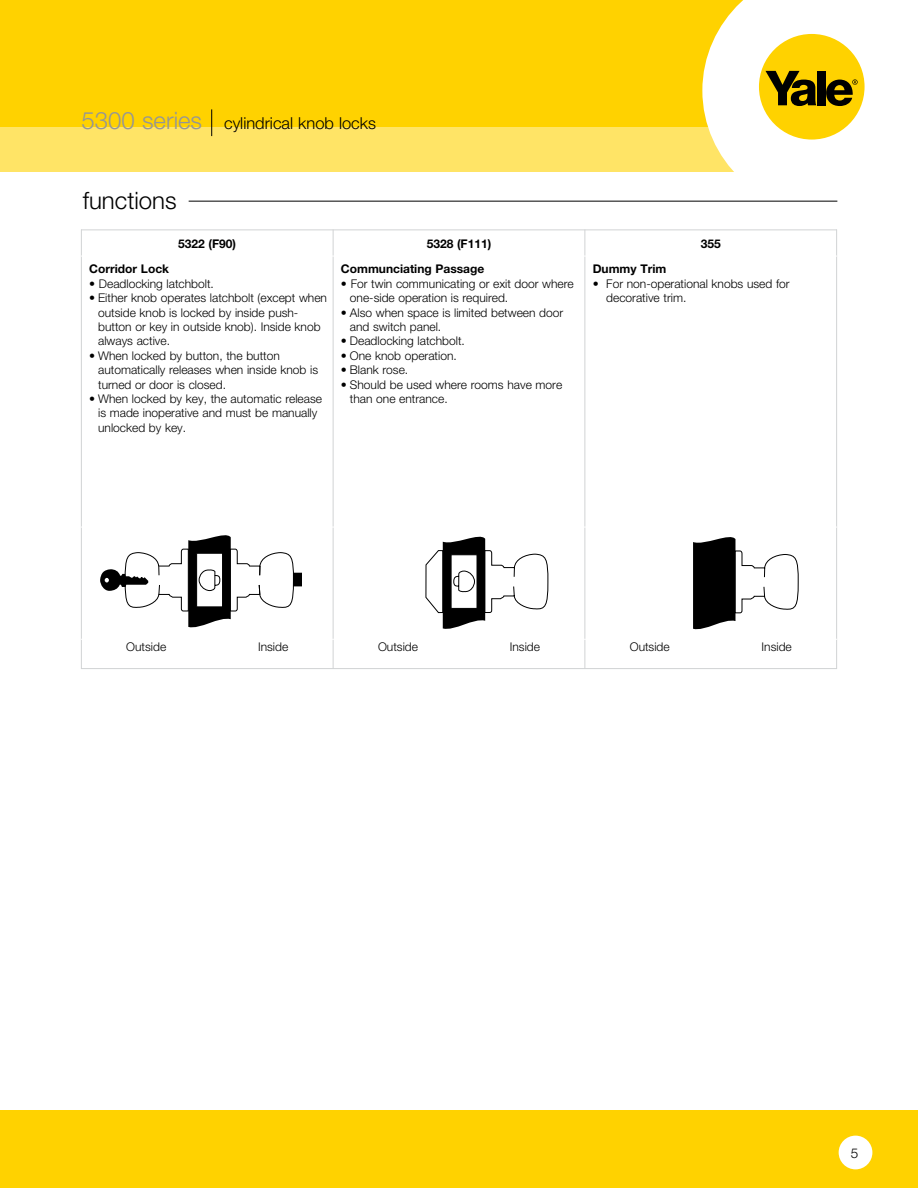
<style>
.page{position:relative;width:918px;height:1188px;background:#fff}
.page>*{position:absolute;margin:0;border:0;box-sizing:border-box;transform-origin:0 0}
.t1{font:300 24px "Helvetica Neue";color:#000}
.t2{font:300 16.5px "Helvetica Neue";color:#000}
.t3{font:300 13.5px "Helvetica Neue";color:#000}
.t4{font:300 12px/14.4px "Helvetica Neue";color:#000}
.t5{font:700 12px "Helvetica Neue";color:#000}
.s1{font-size:24px;color:#939598}
</style>
<div class="page">
<div style="left:0;top:0;width:839px;height:134px;background:#ffd200"></div>
<div style="left:0;top:127px;width:807px;height:44px;background:#ffe466"></div>
<svg style="left:702px;top:0;width:163px;height:202px;fill:#fff"></svg>
<div style="left:759px;top:34px;width:106px;height:106px;background:#ffd200;border-radius:50%"></div>
<svg style="left:765px;top:71px;width:51px;height:35px"></svg>
<div style="left:817px;top:71px;width:8px;height:34px;background:#000"></div>
<svg style="left:826px;top:79px;width:32px;height:27px"></svg>
<div style="left:0;top:1111px;width:918px;height:77px;background:#ffd200"></div>
<div style="left:839px;top:1136px;width:33px;height:33px;background:#fff;border-radius:50%"></div>
<svg style="left:211px;top:109px;width:1px;height:27px"></svg>
<hr style="left:189px;top:201px;width:648px;height:1px;background:#000">
<div style="left:293px;top:573px;width:9px;height:13px;background:#000"></div>
<svg style="left:100px;top:535px;width:194px;height:92px"></svg>
<svg style="left:425px;top:536px;width:123px;height:93px"></svg>
<svg style="left:693px;top:537px;width:105px;height:93px"></svg>
<hr style="left:81px;top:230px;width:1px;height:439px;background:#d1d3d4">
<hr style="left:333px;top:230px;width:1px;height:439px;background:#d1d3d4">
<hr style="left:585px;top:230px;width:1px;height:439px;background:#d1d3d4">
<hr style="left:836px;top:230px;width:1px;height:439px;background:#d1d3d4">
<hr style="left:81px;top:230px;width:756px;height:1px;background:#d1d3d4">
<hr style="left:81px;top:256px;width:756px;height:1px;background:#fff">
<hr style="left:81px;top:527px;width:756px;height:1px;background:#fff">
<hr style="left:81px;top:639px;width:756px;height:1px;background:#fff">
<hr style="left:81px;top:668px;width:756px;height:1px;background:#d1d3d4">
<h2 class="t2" style="left:81px;top:113px;width:296px"><span class="s1">5300 series</span> cylindrical knob locks</h2>
<h1 class="t1" style="left:83px;top:185px;width:95px">functions</h1>
<p class="t5" style="left:178px;top:236px;width:59px">5322 (F90)</p>
<p class="t5" style="left:427px;top:236px;width:66px">5328 (F111)</p>
<p class="t5" style="left:701px;top:236px;width:22px">355</p>
<p class="t5" style="left:89px;top:262px;width:81px">Corridor Lock</p>
<p class="t4" style="left:89px;top:276px;width:126px">• Deadlocking latchbolt.</p>
<p class="t4" style="left:98px;top:290px;width:230px;text-indent:-9px">• Either knob operates latchbolt (except when outside knob is locked by inside push&shy;button or key in outside knob). Inside knob always active.</p>
<p class="t4" style="left:98px;top:348px;width:221px;text-indent:-9px">• When locked by button, the button automatically releases when inside knob is turned or door is closed.</p>
<p class="t4" style="left:98px;top:391px;width:225px;text-indent:-9px">• When locked by key, the automatic release is made inoperative and must be manually unlocked by key.</p>
<p class="t5" style="left:341px;top:262px;width:145px">Communciating Passage</p>
<p class="t4" style="left:350px;top:276px;width:225px;text-indent:-9px">• For twin communicating or exit door where one-side operation is required.</p>
<p class="t4" style="left:350px;top:305px;width:215px;text-indent:-9px">• Also when space is limited between door and switch panel.</p>
<p class="t4" style="left:341px;top:334px;width:125px">• Deadlocking latchbolt.</p>
<p class="t4" style="left:341px;top:348px;width:117px">• One knob operation.</p>
<p class="t4" style="left:341px;top:362px;width:69px">• Blank rose.</p>
<p class="t4" style="left:350px;top:377px;width:214px;text-indent:-9px">• Should be used where rooms have more than one entrance.</p>
<p class="t5" style="left:593px;top:262px;width:75px">Dummy Trim</p>
<p class="t4" style="left:606px;top:276px;width:185px;text-indent:-14px">• For non-operational knobs used for decorative trim.</p>
<p class="t4" style="left:126px;top:639px;width:41px">Outside</p>
<p class="t4" style="left:258px;top:639px;width:32px">Inside</p>
<p class="t4" style="left:378px;top:639px;width:41px">Outside</p>
<p class="t4" style="left:510px;top:639px;width:32px">Inside</p>
<p class="t4" style="left:630px;top:639px;width:41px">Outside</p>
<p class="t4" style="left:762px;top:639px;width:32px">Inside</p>
<p class="t3" style="left:851px;top:1145px;width:9px">5</p>
</div>
